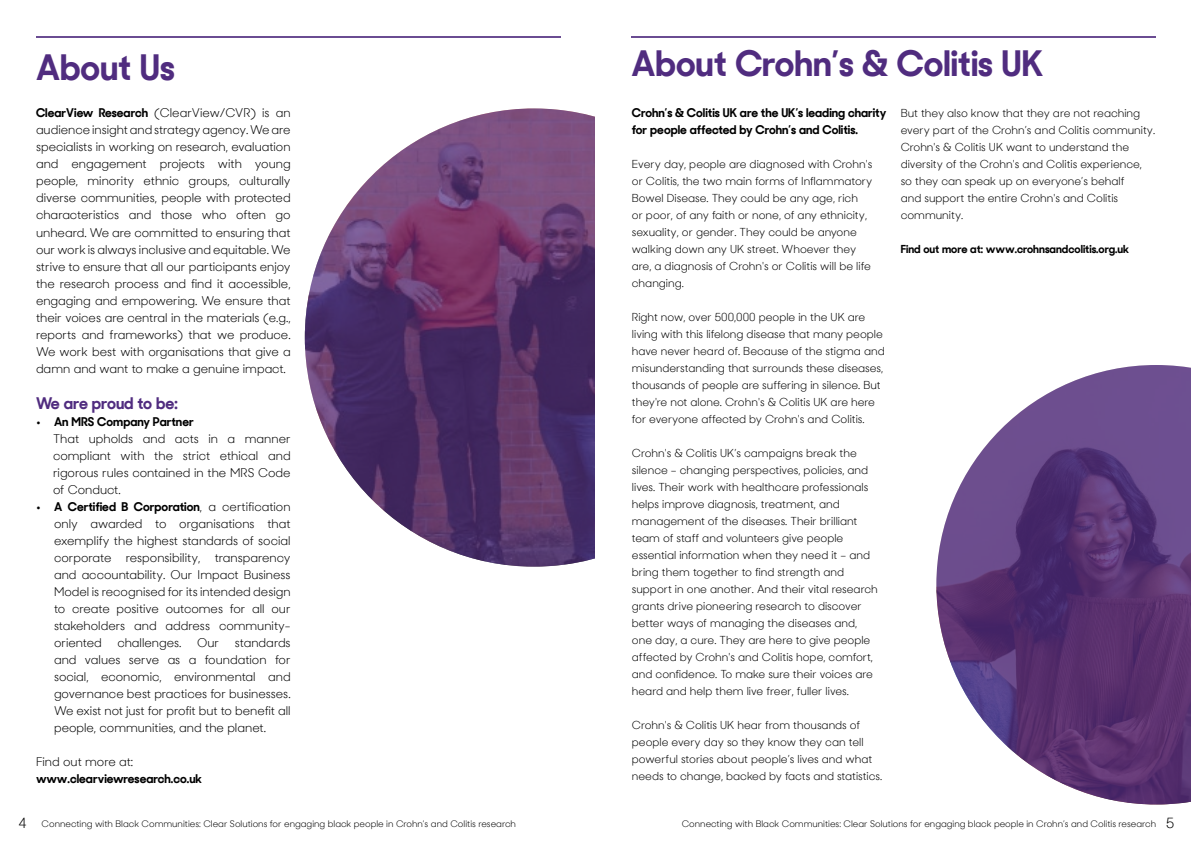
<style>
.page{position:relative;width:1191px;height:842px;background:#fff}
.page>*{position:absolute;margin:0;border:0;box-sizing:border-box;transform-origin:0 0}
.t1{font:700 35px "Sharp Sans No 2";color:#502c7f}
.t2{font:700 16px "Sharp Sans No 2";color:#502c7f}
.t3{font:12px/17px "Sharp Sans No 2";color:#000;text-align:justify}
.t4{font:700 12px/17px "Sharp Sans No 2";color:#000}
.t5{font:11px/17px "Sharp Sans No 2";color:#000}
.t6{font:700 11px "Sharp Sans No 2";color:#000}
.t7{font:9px "Sharp Sans No 2";color:#000}
.s1{font-weight:700}
.s2{font-size:14px}
</style>
<div class="page">
<svg style="left:305px;top:108px;width:458px;height:459px;background:#5c366b"></svg>
<div style="left:595px;top:98px;width:176px;height:609px;background:#fff"></div>
<hr style="left:36px;top:36px;width:524px;height:2px;background:#502c7f">
<hr style="left:631px;top:36px;width:524px;height:2px;background:#502c7f">
<svg style="left:936px;top:365px;width:255px;height:439px"></svg>
<h1 class="t1" style="left:36px;top:38px;width:140px">About Us</h1>
<p class="t3" style="left:36px;top:103px;width:256px"><span class="s1">ClearView Research</span> (ClearView/CVR) is an audience insight and strategy agency. We are specialists in working on research, evaluation and engagement projects with young people, minority ethnic groups, culturally diverse communities, people with protected characteristics and those who often go unheard. We are committed to ensuring that our work is always inclusive and equitable. We strive to ensure that all our participants enjoy the research process and find it accessible, engaging and empowering. We ensure that their voices are central in the materials (e.g., reports and frameworks) that we produce.<br>We work best with organisations that give a damn and want to make a genuine impact.</p>
<h2 class="t2" style="left:36px;top:389px;width:143px">We are proud to be:</h2>
<p class="t4" style="left:36px;top:411px;width:159px">• An MRS Company Partner</p>
<p class="t3" style="left:53px;top:428px;width:239px">That upholds and acts in a manner compliant with the strict ethical and rigorous rules contained in the MRS Code of Conduct.</p>
<p class="t3" style="left:54px;top:496px;width:238px;text-indent:-18px"><span class="s1">• A Certified B Corporation</span>, a certification only awarded to organisations that exemplify the highest standards of social corporate responsibility, transparency and accountability. Our Impact Business Model is recognised for its intended design to create positive outcomes for all our stakeholders and address community&shy;oriented</p>
<p class="t3" style="left:117px;top:632px;width:66px">challenges.</p>
<p class="t3" style="left:197px;top:632px;width:24px">Our</p>
<p class="t3" style="left:54px;top:632px;width:238px;text-indent:181px">standards and values serve as a foundation for social, economic, environmental and governance best practices for businesses.<br>We exist not just for profit but to benefit all people, communities, and the planet.</p>
<p class="t3" style="left:36px;top:751px;width:99px">Find out more at:</p>
<p class="t4" style="left:36px;top:768px;width:168px">www.clearviewresearch.co.uk</p>
<h1 class="t1" style="left:631px;top:33px;width:413px">About Crohn’s &amp; Colitis UK</h1>
<p class="t4" style="left:632px;top:103px;width:256px">Crohn’s &amp; Colitis UK are the UK’s leading charity for people affected by Crohn’s and Colitis.</p>
<p class="t5" style="left:632px;top:155px;width:242px">Every day, people are diagnosed with Crohn's or Colitis, the two main forms of Inflammatory Bowel Disease. They could be any age, rich<br>or poor, of any faith or none, of any ethnicity, sexuality, or gender. They could be anyone walking down any UK street. Whoever they are, a diagnosis of Crohn's or Colitis will be life changing.</p>
<p class="t5" style="left:632px;top:308px;width:254px">Right now, over 500,000 people in the UK are living with this lifelong disease that many people have never heard of. Because of the stigma and misunderstanding that surrounds these diseases, thousands of people are suffering in silence. But they're not alone. Crohn's &amp; Colitis UK are here for everyone affected by Crohn's and Colitis.</p>
<p class="t5" style="left:632px;top:444px;width:247px">Crohn's &amp; Colitis UK’s campaigns break the silence – changing perspectives, policies, and lives. Their work with healthcare professionals helps improve diagnosis, treatment, and management of the diseases. Their brilliant team of staff and volunteers give people essential information when they need it – and bring them together to find strength and support in one another. And their vital research grants drive pioneering research to discover better ways of managing the diseases and, one day, a cure. They are here to give people affected by Crohn's and Colitis hope, comfort, and confidence. To make sure their voices are heard and help them live freer, fuller lives.</p>
<p class="t5" style="left:632px;top:716px;width:252px">Crohn's &amp; Colitis UK hear from thousands of people every day so they know they can tell powerful stories about people’s lives and what needs to change, backed by facts and statistics.</p>
<p class="t5" style="left:900px;top:103px;width:256px">But they also know that they are not reaching every part of the Crohn’s and Colitis community.<br>Crohn's &amp; Colitis UK want to understand the diversity of the Crohn's and Colitis experience, so they can speak up on everyone’s behalf<br>and support the entire Crohn's and Colitis community.</p>
<p class="t6" style="left:900px;top:239px;width:230px">Find out more at: www.crohnsandcolitis.org.uk</p>
<p class="t7" style="left:19px;top:816px;width:499px"><span class="s2">4</span> Connecting with Black Communities: Clear Solutions for engaging black people in Crohn’s and Colitis research</p>
<p class="t7" style="left:681px;top:816px;width:494px">Connecting with Black Communities: Clear Solutions for engaging black people in Crohn’s and Colitis research <span class="s2">5</span></p>
</div>
